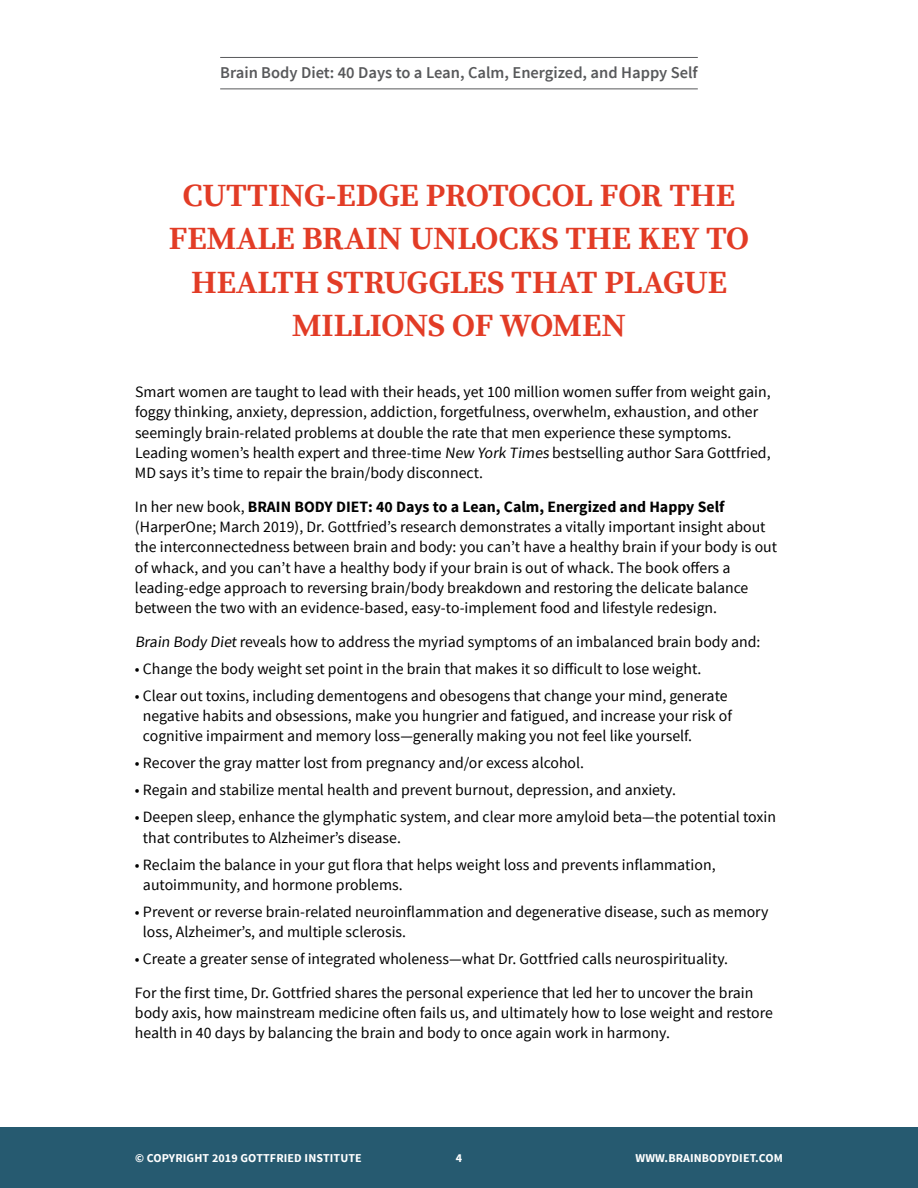
<style>
.page{position:relative;width:918px;height:1188px;background:#fff}
.page>*{position:absolute;margin:0;border:0;box-sizing:border-box;transform-origin:0 0}
.t1{font:700 32.25px/43.5px "Source Serif Pro";letter-spacing:-.01em;color:#e23c26;text-align:center}
.t2{font:600 16.5px "Source Sans Pro";color:#58595b}
.t3{font:15.75px/20.2px "Source Sans Pro";color:#000}
.t4{font:700 12px "Source Sans Pro";letter-spacing:.01em;color:#fff}
.s1{font-weight:700}
</style>
<div class="page">
<div style="left:0;top:1128px;width:918px;height:60px;background:#265a70"></div>
<hr style="left:220px;top:57px;width:478px;height:1px;background:#58595b">
<hr style="left:220px;top:89px;width:478px;height:1px;background:#58595b">
<p class="t2" style="left:220px;top:62px;width:479px">Brain Body Diet: 40 Days to a Lean, Calm, Energized, and Happy Self</p>
<h1 class="t1" style="left:169px;top:175px;width:582px">CUTTING-EDGE PROTOCOL FOR THE<br>FEMALE BRAIN UNLOCKS THE KEY TO<br>HEALTH STRUGGLES THAT PLAGUE<br>MILLIONS OF WOMEN</h1>
<p class="t3" style="left:135px;top:382px;width:637px">Smart women are taught to lead with their heads, yet 100 million women suffer from weight gain, foggy thinking, anxiety, depression, addiction, forgetfulness, overwhelm, exhaustion, and other seemingly brain-related problems at double the rate that men experience these symptoms.<br>Leading women’s health expert and three-time New York Times bestselling author Sara Gottfried, MD says it’s time to repair the brain/body disconnect.</p>
<p class="t3" style="left:135px;top:497px;width:644px">In her new book, <span class="s1">BRAIN BODY DIET: 40 Days to a Lean, Calm, Energized and Happy Self </span>(HarperOne; March 2019), Dr. Gottfried’s research demonstrates a vitally important insight about the interconnectedness between brain and body: you can’t have a healthy brain if your body is out of whack, and you can’t have a healthy body if your brain is out of whack. The book offers a leading-edge approach to reversing brain/body breakdown and restoring the delicate balance between the two with an evidence-based, easy-to-implement food and lifestyle redesign.</p>
<p class="t3" style="left:135px;top:632px;width:627px">Brain Body Diet reveals how to address the myriad symptoms of an imbalanced brain body and:</p>
<p class="t3" style="left:135px;top:659px;width:568px">• Change the body weight set point in the brain that makes it so difficult to lose weight.</p>
<p class="t3" style="left:143px;top:686px;width:591px;text-indent:-8px">• Clear out toxins, including dementogens and obesogens that change your mind, generate negative habits and obsessions, make you hungrier and fatigued, and increase your risk of cognitive impairment and memory loss—generally making you not feel like yourself.</p>
<p class="t3" style="left:135px;top:753px;width:451px">• Recover the gray matter lost from pregnancy and/or excess alcohol.</p>
<p class="t3" style="left:135px;top:780px;width:542px">• Regain and stabilize mental health and prevent burnout, depression, and anxiety.</p>
<p class="t3" style="left:143px;top:807px;width:635px;text-indent:-8px">• Deepen sleep, enhance the glymphatic system, and clear more amyloid beta—the potential toxin that contributes to Alzheimer’s disease.</p>
<p class="t3" style="left:143px;top:854px;width:574px;text-indent:-8px">• Reclaim the balance in your gut flora that helps weight loss and prevents inflammation, autoimmunity, and hormone problems.</p>
<p class="t3" style="left:143px;top:902px;width:627px;text-indent:-8px">• Prevent or reverse brain-related neuroinflammation and degenerative disease, such as memory loss, Alzheimer’s, and multiple sclerosis.</p>
<p class="t3" style="left:135px;top:942px;width:620px;line-height:33.8px">• Create a greater sense of integrated wholeness—what Dr. Gottfried calls neurospirituality.<br>For the first time, Dr. Gottfried shares the personal experience that led her to uncover the brain</p>
<p class="t3" style="left:135px;top:1003px;width:639px">body axis, how mainstream medicine often fails us, and ultimately how to lose weight and restore health in 40 days by balancing the brain and body to once again work in harmony.</p>
<p class="t4" style="left:135px;top:1150px;width:228px">© COPYRIGHT 2019 GOTTFRIED INSTITUTE</p>
<p class="t4" style="left:456px;top:1150px;width:8px">4</p>
<p class="t4" style="left:635px;top:1150px;width:149px">WWW.BRAINBODYDIET.COM</p>
</div>
